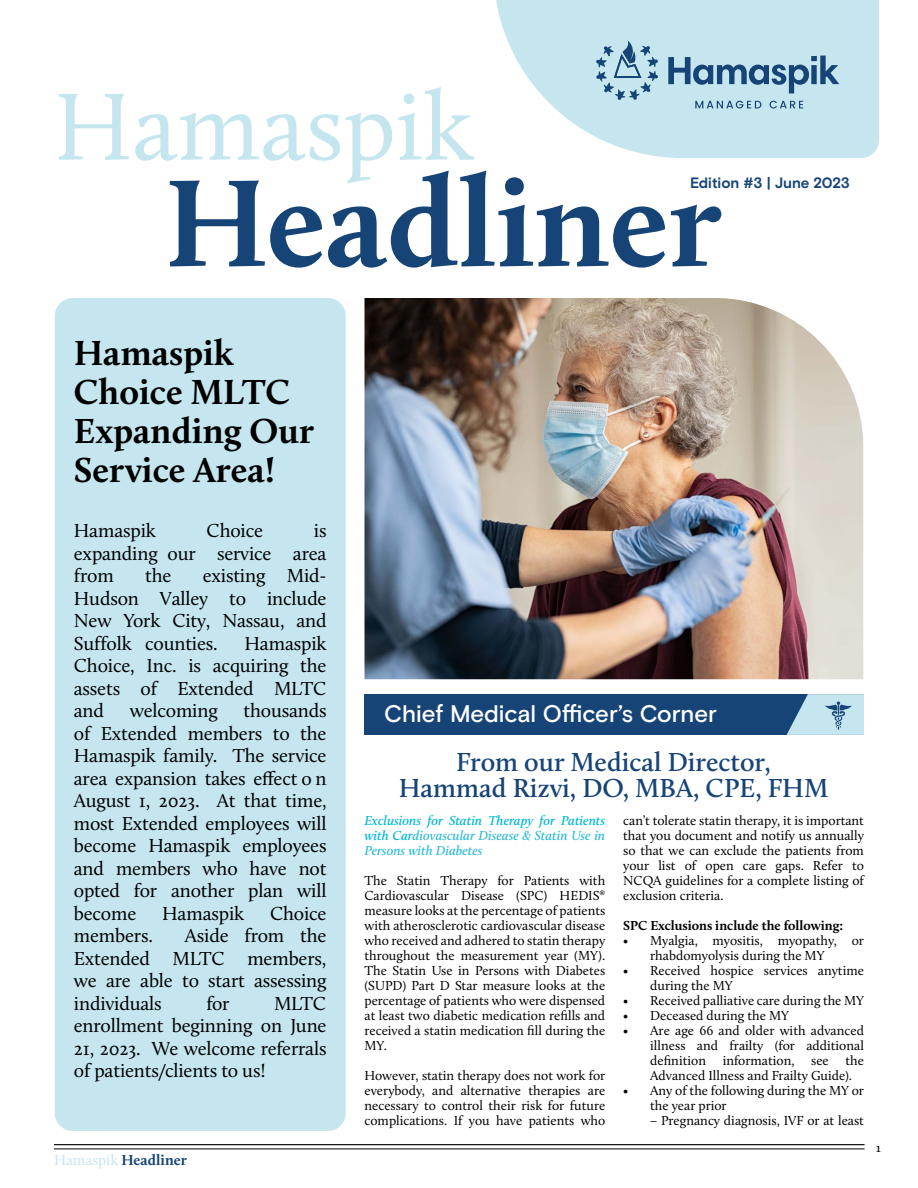
<style>
.page{position:relative;width:918px;height:1188px;background:#fff}
.page>*{position:absolute;margin:0;border:0;box-sizing:border-box;transform-origin:0 0}
.t1{font:700 127.65px "Calluna";color:#174477}
.t2{font:98.25px "Calluna";color:#c5e6ef}
.t3{font:700 36px/39px "Calluna";color:#000}
.t4{font:600 27px/26.1px "Calluna";color:#174477;text-align:center}
.t5{font:500 24px "Basis Grotesque Pro";color:#fff}
.t6{font:19.5px/22.5px "Calluna";letter-spacing:-.01em;color:#000;text-align:justify}
.t7{font:700 15px "Basis Grotesque Pro";letter-spacing:-.005em;color:#174578}
.t8{font:700 15px "Calluna";color:#174477}
.t9{font:13.5px/15px "Calluna";color:#000;text-align:justify}
.t10{font:italic 600 13.5px/15px "Calluna";color:#32bdd7;text-align:justify}
.t11{font:700 13.5px "Calluna";color:#000}
.t12{font:13.5px "Adobe Hebrew";color:#000}
.s1{font-weight:400;color:#c5e6ef}
.s2{color:#02bad5}
</style>
<div class="page">
<hr style="left:54px;top:1149px;width:811px;height:1px;background:#000">
<hr style="left:54px;top:1144px;width:811px;height:1px;background:#000">
<div style="left:364px;top:694px;width:500px;height:41px;background:#174477"></div>
<img style="left:364px;top:298px;width:499px;height:381px">
<div style="left:55px;top:298px;width:291px;height:833px;background:#c5e6ef;border-radius:18px"></div>
<svg style="left:496px;top:0;width:383px;height:158px;fill:#c5e6ef"></svg>
<svg style="left:596px;top:40px;width:62px;height:60px"></svg>
<svg style="left:668px;top:56px;width:171px;height:37px"></svg>
<svg style="left:695px;top:101px;width:66px;height:8px"></svg>
<svg style="left:770px;top:101px;width:33px;height:8px"></svg>
<svg style="left:787px;top:694px;width:77px;height:41px"></svg>
<h2 class="t2" style="left:54px;top:67px;width:422px">Hamaspik</h2>
<h1 class="t1" style="left:164px;top:144px;width:559px">Headliner</h1>
<p class="t7" style="left:690px;top:174px;width:161px">Edition #3 | June 2023</p>
<h3 class="t3" style="left:74px;top:333px;width:241px">Hamaspik<br>Choice MLTC<br>Expanding Our<br>Service Area!</h3>
<h3 class="t6" style="left:74px;top:519px;width:84px">Hamaspik</h3>
<h3 class="t6" style="left:207px;top:519px;width:58px">Choice</h3>
<h3 class="t6" style="left:74px;top:519px;width:254px;text-indent:240px">is expanding our service area from</h3>
<h3 class="t6" style="left:74px;top:564px;width:254px;text-indent:129px">existing Mid-Hudson Valley to include New York City, Nassau, and Suffolk counties.</h3>
<h3 class="t6" style="left:145px;top:564px;width:28px">the</h3>
<h3 class="t6" style="left:74px;top:632px;width:254px;text-indent:171px">Hamaspik Choice, Inc. is acquiring the assets of Extended MLTC and</h3>
<p class="t6" style="left:74px;top:699px;width:254px;text-indent:170px">thousands of Extended members to the Hamaspik family. The service area expansion takes effect o n August 1, 2023. At that time, most Extended employees will become Hamaspik employees and members who have not opted for another plan will become</p>
<h3 class="t6" style="left:130px;top:699px;width:90px">welcoming</h3>
<h3 class="t6" style="left:162px;top:902px;width:84px">Hamaspik</h3>
<h3 class="t6" style="left:270px;top:902px;width:58px">Choice</h3>
<h3 class="t6" style="left:74px;top:924px;width:254px;text-indent:111px">Aside from the Extended MLTC members, we are able to start assessing individuals</h3>
<h3 class="t6" style="left:74px;top:924px;width:81px">members.</h3>
<h3 class="t6" style="left:206px;top:992px;width:25px">for</h3>
<h3 class="t6" style="left:74px;top:992px;width:254px;text-indent:200px">MLTC enrollment beginning on June 21, 2023. We welcome referrals of patients/clients to us!</h3>
<p class="t8" style="left:54px;top:1150px;width:135px"><span class="s1">Hamaspik</span> Headliner</p>
<h3 class="t5" style="left:384px;top:700px;width:334px">Chief Medical Officer’s Corner</h3>
<h3 class="t4" style="left:399px;top:749px;width:431px">From our Medical Director,<br>Hammad Rizvi, DO, MBA, CPE, FHM</h3>
<p class="t10" style="left:364px;top:813px;width:242px"><span class="s2">Exclusions for Statin Therapy for Patients with Car</span>diovascular Disease &amp; Statin Use in Persons with Diabetes</p>
<p class="t9" style="left:364px;top:873px;width:242px">The Statin Therapy for Patients with Cardiovascular Disease (SPC) HEDIS® measure looks at the percentage of patients with atherosclerotic cardiovascular disease who received and adhered to statin therapy throughout the measurement year (MY).<br>The Statin Use in Persons with Diabetes (SUPD) Part D Star measure looks at the percentage of patients who were dispensed at least two diabetic medication refills and received a statin medication fill during the MY.</p>
<p class="t9" style="left:364px;top:1068px;width:242px">However, statin therapy does not work for everybody, and alternative therapies are necessary to control their risk for future complications. If you have patients who</p>
<p class="t9" style="left:623px;top:813px;width:242px">can’t tolerate statin therapy, it is important that you document and notify us annually so that we can exclude the patients from your list of open care gaps. Refer to NCQA guidelines for a complete listing of exclusion criteria.</p>
<p class="t11" style="left:623px;top:917px;width:221px">SPC Exclusions include the following:</p>
<p class="t9" style="left:650px;top:933px;width:215px;text-indent:-27px">• Myalgia, myositis, myopathy, or rhabdomyolysis during the MY</p>
<p class="t9" style="left:650px;top:963px;width:215px;text-indent:-27px">• Received hospice services anytime during the MY</p>
<p class="t9" style="left:623px;top:993px;width:242px">• Received palliative care during the MY</p>
<p class="t9" style="left:623px;top:1008px;width:167px">• Deceased during the MY</p>
<p class="t9" style="left:650px;top:1023px;width:215px;text-indent:-27px">• Are age 66 and older with advanced illness and frailty (for additional definition information, see the Advanced Illness and Frailty Guide).</p>
<p class="t9" style="left:650px;top:1083px;width:215px;text-align:left;text-indent:-27px">• Any of the following during the MY or the year prior<br>− Pregnancy diagnosis, IVF or at least</p>
<p class="t12" style="left:875px;top:1139px;width:8px">1</p>
</div>
